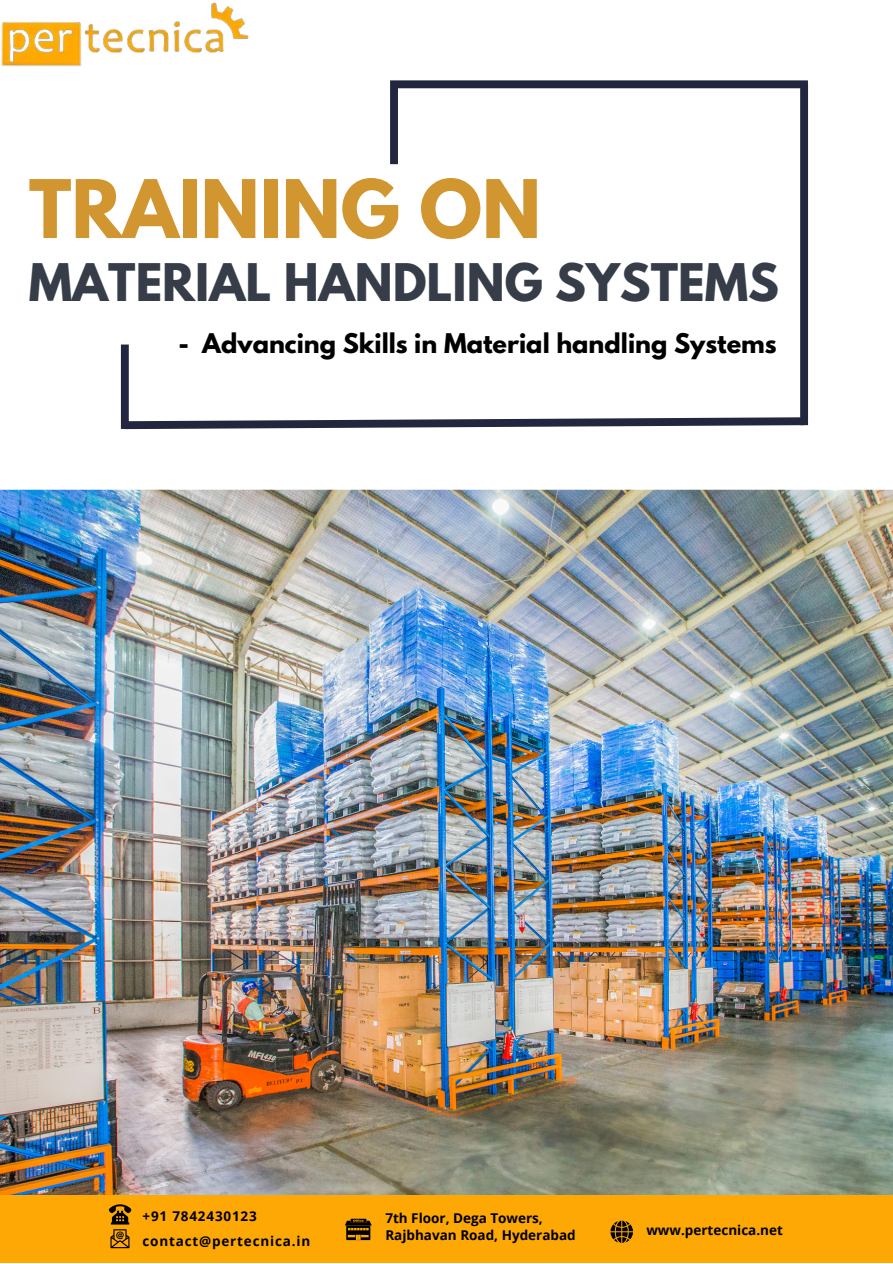
<style>
.page{position:relative;width:893px;height:1264px;background:#fff}
.page>*{position:absolute;margin:0;border:0;box-sizing:border-box;transform-origin:0 0}
.t1{font:700 71.4px "League Spartan";color:#d19630}
.t2{font:700 45.9px "League Spartan";color:#363d48}
.t3{font:700 24px "League Spartan";color:#000}
.t4{font:700 13.5px "Open Sans";color:#000}
.t5{font:700 13.5px "Open Sans";letter-spacing:.06em;color:#000}
</style>
<div class="page">
<img style="left:0;top:489px;width:892px;height:706px">
<div style="left:390px;top:80px;width:417px;height:8px;background:#22263e"></div>
<div style="left:390px;top:88px;width:8px;height:76px;background:#22263e"></div>
<div style="left:800px;top:84px;width:8px;height:341px;background:#22263e"></div>
<svg style="left:120px;top:413px;width:689px;height:17px"></svg>
<img style="left:1px;top:2px;width:248px;height:65px">
<div style="left:121px;top:344px;width:8px;height:85px;background:#22263e"></div>
<div style="left:0;top:1195px;width:892px;height:68px;background:#fea806"></div>
<svg style="left:610px;top:1220px;width:23px;height:22px"></svg>
<svg style="left:345px;top:1218px;width:27px;height:21px"></svg>
<svg style="left:109px;top:1204px;width:22px;height:44px"></svg>
<p class="t1" style="left:29px;top:174px;width:513px">TRAINING ON</p>
<p class="t2" style="left:29px;top:260px;width:751px">MATERIAL HANDLING SYSTEMS</p>
<p class="t3" style="left:178px;top:331px;width:599px">- Advancing Skills in Material handling Systems</p>
<p class="t5" style="left:142px;top:1206px;width:116px">+91 7842430123</p>
<p class="t5" style="left:142px;top:1231px;width:169px">contact@pertecnica.in</p>
<p class="t4" style="left:385px;top:1208px;width:159px">7th Floor, Dega Towers,</p>
<p class="t4" style="left:385px;top:1225px;width:192px">Rajbhavan Road, Hyderabad</p>
<p class="t4" style="left:646px;top:1220px;width:138px">www.pertecnica.net</p>
</div>
